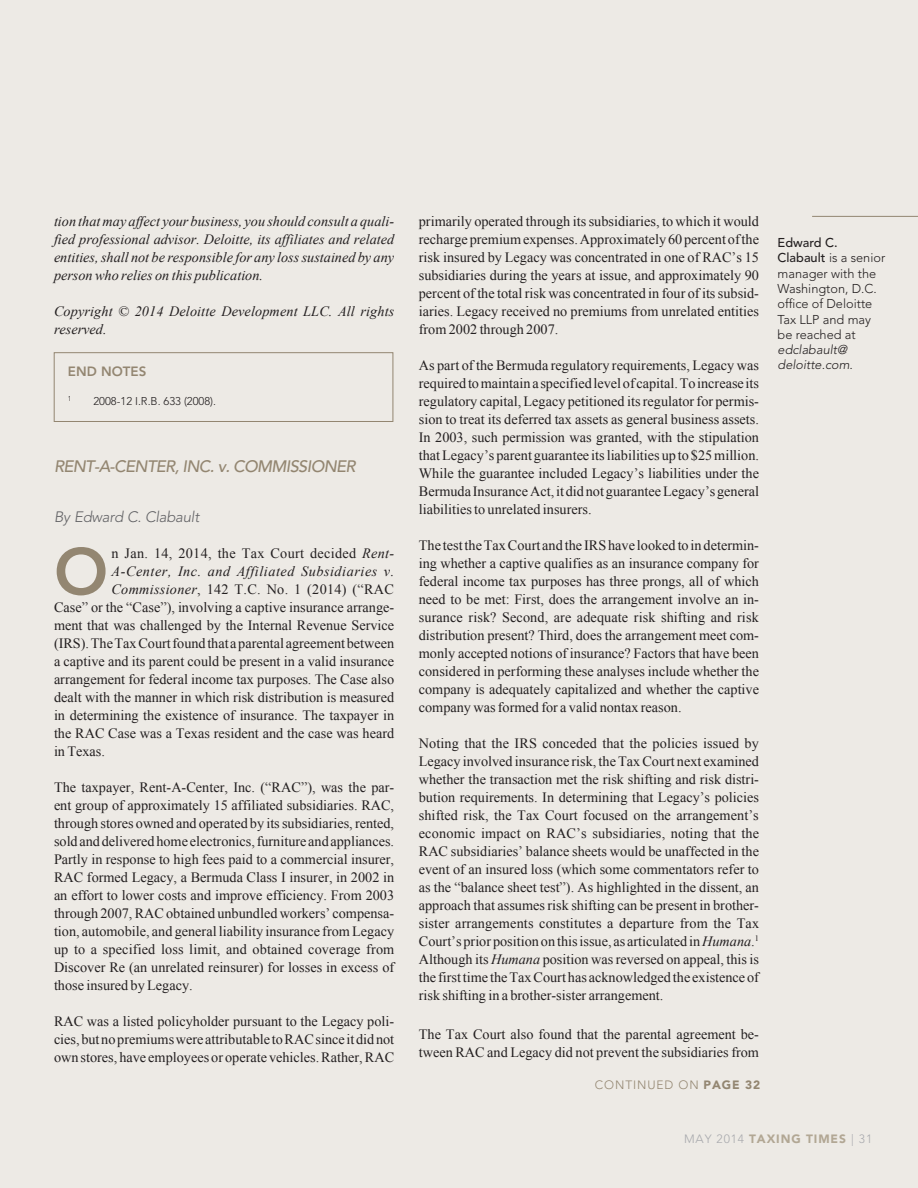
<style>
.page{position:relative;width:918px;height:1188px;background:#edeae5}
.page>*{position:absolute;margin:0;border:0;box-sizing:border-box;transform-origin:0 0}
.Body_text_with_Drop{font:800 65.1px "Avenir LT Std";color:#938671}
.Second_SUBHEADS-ALL{font:italic 500 16.5px "Avenir LT Std";letter-spacing:-.04em;color:#938671}
.By_Line_tidbids{font:italic 300 15px "Avenir LT Std";letter-spacing:-.015em;color:#636366}
.Body_Copy{font:14.25px/18px "Times New Roman";color:#231f20;text-align:justify}
.Body_text_with_Drop-2{font:14.25px "Times New Roman";color:#231f20}
.body_italic{font:italic 14.25px/18px "Times New Roman";color:#231f20;text-align:justify}
.Body_text_with_Drop-3{font:14.25px "Times New Roman";letter-spacing:.02em;color:#231f20}
.Body_text_with_Drop-4{font:italic 14.25px "Times New Roman";letter-spacing:.04em;color:#231f20}
.Footnote_-ok{font:800 13.35px "Avenir LT Std";color:#938671}
.Author_BIO{font:300 12.75px/15.3px "Avenir LT Std";color:#231f20}
.t1{font:900 12px "Avenir LT Std";letter-spacing:.075em;color:#b2a794}
.t2{font:300 12px "Avenir LT Std";letter-spacing:.075em;color:#938671}
.Endnote_-ok{font:300 11.25px "Avenir LT Std";color:#231f20}
.Endnote_-ok-2{font:300 7.05px "Avenir LT Std";color:#231f20}
.s1{font-style:italic}
.s2{font-weight:900}
.s3{font-weight:500}
.s4{font-weight:300;color:#a8a9ad}
</style>
<div class="page">
<hr style="left:812px;top:216px;width:106px;height:1px;background:#938671">
<div style="left:54px;top:352px;width:339px;height:70px;border:1px solid #938671"></div>
<p class="body_italic" style="left:54px;top:212px;width:342px">tion that may affect your business, you should consult a quali&shy;fied professional advisor. Deloitte, its affiliates and related entities, shall not be responsible for any loss sustained by any person who relies on this publication.</p>
<p class="body_italic" style="left:54px;top:302px;width:342px">Copyright © 2014 Deloitte Development LLC. All rights reserved.</p>
<p class="Footnote_-ok" style="left:68px;top:364px;width:80px">END NOTES</p>
<p class="Endnote_-ok-2" style="left:68px;top:395px;width:5px">1</p>
<p class="Endnote_-ok" style="left:93px;top:395px;width:124px">2008-12 I.R.B. 633 (2008).</p>
<p class="Second_SUBHEADS-ALL" style="left:54px;top:457px;width:303px">RENT-A-CENTER, INC. v. COMMISSIONER</p>
<p class="By_Line_tidbids" style="left:54px;top:508px;width:147px">By Edward C. Clabault</p>
<p class="Body_text_with_Drop" style="left:54px;top:533px;width:56px">O</p>
<p class="Body_text_with_Drop-3" style="left:111px;top:544px;width:284px">n Jan. 14, 2014, the Tax Court decided <span class="s1">Rent-</span></p>
<p class="Body_text_with_Drop-4" style="left:111px;top:562px;width:284px">A-Center, Inc. and Affiliated Subsidiaries v.</p>
<p class="Body_text_with_Drop-3" style="left:111px;top:580px;width:284px"><span class="s1">Commissioner</span>, 142 T.C. No. 1 (2014) (“RAC</p>
<p class="Body_text_with_Drop-2" style="left:54px;top:598px;width:342px">Case” or the “Case”), involving a captive insurance arrange-</p>
<p class="Body_text_with_Drop-2" style="left:54px;top:616px;width:342px">ment that was challenged by the Internal Revenue Service</p>
<p class="Body_text_with_Drop-2" style="left:54px;top:634px;width:342px">(IRS). The Tax Court found that a parental agreement between</p>
<p class="Body_text_with_Drop-2" style="left:54px;top:652px;width:342px">a captive and its parent could be present in a valid insurance</p>
<p class="Body_text_with_Drop-2" style="left:54px;top:670px;width:342px">arrangement for federal income tax purposes. The Case also</p>
<p class="Body_text_with_Drop-2" style="left:54px;top:688px;width:342px">dealt with the manner in which risk distribution is measured</p>
<p class="Body_text_with_Drop-2" style="left:54px;top:706px;width:342px">in determining the existence of insurance. The taxpayer in</p>
<p class="Body_text_with_Drop-2" style="left:54px;top:724px;width:342px">the RAC Case was a Texas resident and the case was heard</p>
<p class="Body_text_with_Drop-2" style="left:54px;top:742px;width:52px">in Texas.</p>
<p class="Body_Copy" style="left:54px;top:778px;width:342px">The taxpayer, Rent-A-Center, Inc. (“RAC”), was the par&shy;ent group of approximately 15 affiliated subsidiaries. RAC, through stores owned and operated by its subsidiaries, rented, sold and delivered home electronics, furniture and appliances.<br>Partly in response to high fees paid to a commercial insurer, RAC formed Legacy, a Bermuda Class I insurer, in 2002 in an effort to lower costs and improve efficiency. From 2003 through 2007, RAC obtained unbundled workers’ compensa&shy;tion, automobile, and general liability insurance from Legacy up to a specified loss limit, and obtained coverage from Discover Re (an unrelated reinsurer) for losses in excess of those insured by Legacy.</p>
<p class="Body_Copy" style="left:54px;top:1012px;width:342px">RAC was a listed policyholder pursuant to the Legacy poli&shy;cies, but no premiums were attributable to RAC since it did not own stores, have employees or operate vehicles. Rather, RAC</p>
<p class="Body_Copy" style="left:419px;top:212px;width:342px">primarily operated through its subsidiaries, to which it would recharge premium expenses. Approximately 60 percent of the risk insured by Legacy was concentrated in one of RAC’s 15 subsidiaries during the years at issue, and approximately 90 percent of the total risk was concentrated in four of its subsid&shy;iaries. Legacy received no premiums from unrelated entities from 2002 through 2007.</p>
<p class="Body_Copy" style="left:419px;top:356px;width:342px">As part of the Bermuda regulatory requirements, Legacy was required to maintain a specified level of capital. To increase its regulatory capital, Legacy petitioned its regulator for permis&shy;sion to treat its deferred tax assets as general business assets.<br>In 2003, such permission was granted, with the stipulation that Legacy’s parent guarantee its liabilities up to $25 million.<br>While the guarantee included Legacy’s liabilities under the Bermuda Insurance Act, it did not guarantee Legacy’s general liabilities to unrelated insurers.</p>
<p class="Body_Copy" style="left:419px;top:536px;width:342px">The test the Tax Court and the IRS have looked to in determin&shy;ing whether a captive qualifies as an insurance company for federal income tax purposes has three prongs, all of which need to be met: First, does the arrangement involve an in&shy;surance risk? Second, are adequate risk shifting and risk distribution present? Third, does the arrangement meet com&shy;monly accepted notions of insurance? Factors that have been considered in performing these analyses include whether the company is adequately capitalized and whether the captive company was formed for a valid nontax reason.</p>
<p class="Body_Copy" style="left:419px;top:734px;width:342px">Noting that the IRS conceded that the policies issued by Legacy involved insurance risk, the Tax Court next examined whether the transaction met the risk shifting and risk distri&shy;bution requirements. In determining that Legacy’s policies shifted risk, the Tax Court focused on the arrangement’s economic impact on RAC’s subsidiaries, noting that the RAC subsidiaries’ balance sheets would be unaffected in the event of an insured loss (which some commentators refer to as the “balance sheet test”). As highlighted in the dissent, an approach that assumes risk shifting can be present in brother&shy;sister arrangements constitutes a departure from the Tax Court’s prior position on this issue, as articulated in <span class="s1">Humana</span>.<sup>1<br></sup>Although its <span class="s1">Humana</span> position was reversed on appeal, this is the first time the Tax Court has acknowledged the existence of risk shifting in a brother-sister arrangement.</p>
<p class="Body_Copy" style="left:419px;top:1025px;width:342px">The Tax Court also found that the parental agreement be&shy;tween RAC and Legacy did not prevent the subsidiaries from</p>
<p class="t2" style="left:595px;top:1077px;width:167px">CONTINUED ON <span class="s2">PAGE 32</span></p>
<p class="Author_BIO" style="left:778px;top:235px;width:109px"><span class="s3">Edward C.<br>Clabault</span> is a senior manager with the<br>Washington, D.C. office of Deloitte<br>Tax LLP and may be reached at <span class="s1">edclabault@ deloitte.com.</span></p>
<p class="t1" style="left:684px;top:1132px;width:190px"><span class="s4">MAY 2014</span> TAXING TIMES <span class="s4">| 31</span></p>
</div>
